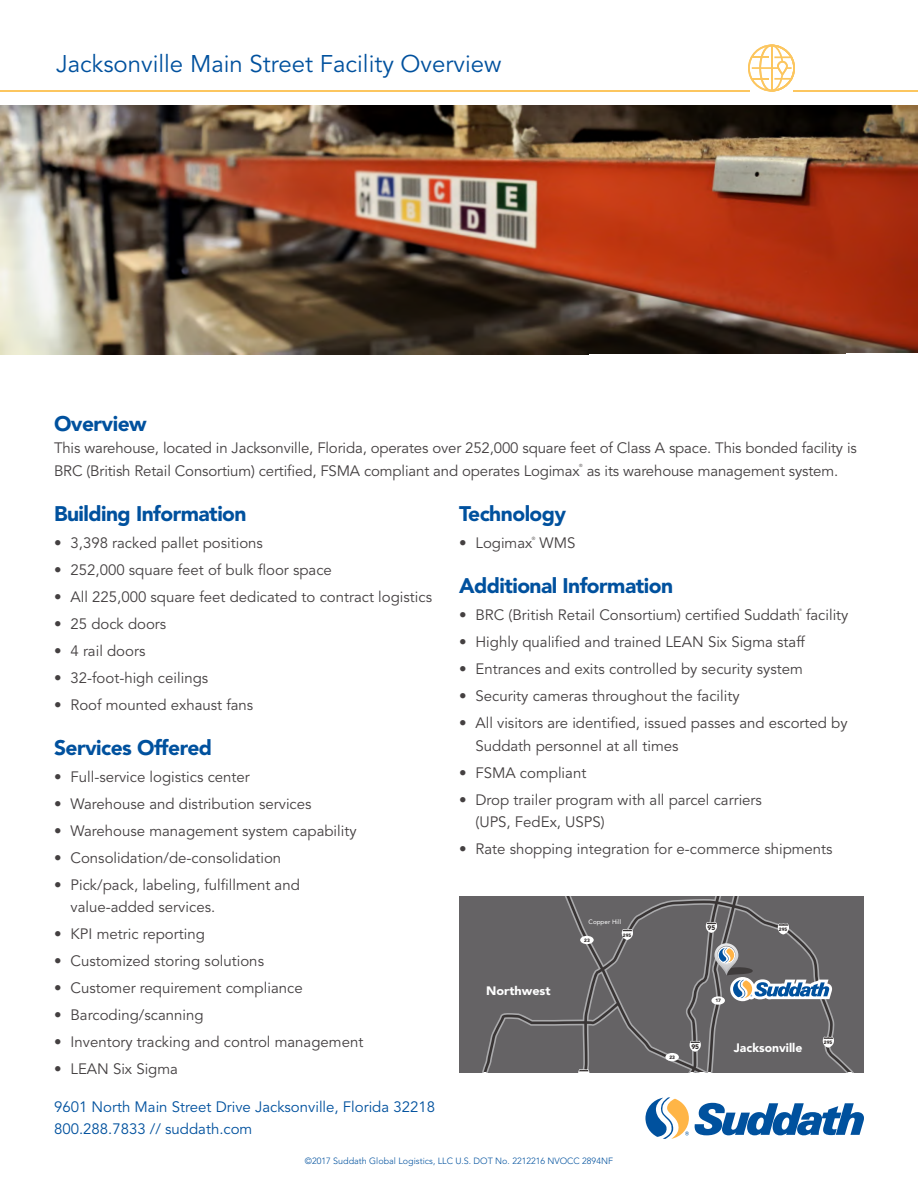
<style>
.page{position:relative;width:918px;height:1188px;background:#fff}
.page>*{position:absolute;margin:0;border:0;box-sizing:border-box;transform-origin:0 0}
.t1{font:24px "Avenir LT Std";color:#00519e}
.t2{font:900 21px "Avenir LT Std";letter-spacing:-.025em;color:#00519e}
.t3{font:15px/22.5px "Avenir LT Std";color:#444041}
.t4{font:15px/22.5px "Avenir LT Std";color:#00519e}
.t5{font:900 12.15px "Avenir LT Std";color:#fff}
.t6{font:900 12.15px "Avenir LT Std";color:#fff;scale:1.04 1}
.t7{font:300 9px "Avenir LT Std";color:#00519e}
.t8{font:900 6.6px "Avenir LT Std";color:#241f1f}
.t9{font:6.3px "Avenir LT Std";color:#fff}
.t10{font:900 4.8px "Avenir LT Std";color:#241f1f}
.t11{font:4.5px "Avenir LT Std";color:#444041}
.t12{font:4.35px "Avenir LT Std";color:#444041}
.t13{font:3.45px "Avenir LT Std";color:#444041}
</style>
<div class="page">
<svg style="left:695px;top:1103px;width:169px;height:32px"></svg>
<svg style="left:645px;top:1097px;width:44px;height:42px"></svg>
<hr style="left:0;top:90px;width:750px;height:2px;background:#fcc65f">
<hr style="left:793px;top:90px;width:125px;height:2px;background:#fcc65f">
<svg style="left:748px;top:45px;width:47px;height:47px"></svg>
<img style="left:0;top:106px;width:918px;height:248px">
<svg style="left:459px;top:896px;width:405px;height:176px;background:#6a686b"></svg>
<h1 class="t1" style="left:56px;top:50px;width:447px">Jacksonville Main Street Facility Overview</h1>
<h2 class="t2" style="left:54px;top:411px;width:94px">Overview</h2>
<p class="t3" style="left:54px;top:437px;width:804px">This warehouse, located in Jacksonville, Florida, operates over 252,000 square feet of Class A space. This bonded facility is<br>BRC (British Retail Consortium) certified, FSMA compliant and operates Logimax</p>
<p class="t12" style="left:579px;top:463px;width:5px">®</p>
<p class="t3" style="left:587px;top:460px;width:253px">as its warehouse management system.</p>
<h2 class="t2" style="left:54px;top:501px;width:194px">Building Information</h2>
<p class="t3" style="left:54px;top:532px;width:210px">• 3,398 racked pallet positions</p>
<p class="t3" style="left:54px;top:559px;width:279px">• 252,000 square feet of bulk floor space</p>
<p class="t3" style="left:54px;top:586px;width:380px">• All 225,000 square feet dedicated to contract logistics</p>
<p class="t3" style="left:54px;top:613px;width:114px">• 25 dock doors</p>
<p class="t3" style="left:54px;top:640px;width:93px">• 4 rail doors</p>
<p class="t3" style="left:54px;top:667px;width:156px">• 32-foot-high ceilings</p>
<p class="t3" style="left:54px;top:694px;width:201px">• Roof mounted exhaust fans</p>
<h2 class="t2" style="left:54px;top:735px;width:160px">Services Offered</h2>
<p class="t3" style="left:54px;top:766px;width:197px">• Full-service logistics center</p>
<p class="t3" style="left:54px;top:793px;width:259px">• Warehouse and distribution services</p>
<p class="t3" style="left:54px;top:820px;width:304px">• Warehouse management system capability</p>
<p class="t3" style="left:54px;top:847px;width:229px">• Consolidation/de-consolidation</p>
<p class="t3" style="left:70px;top:874px;width:231px;text-indent:-16px">• Pick/pack, labeling, fulfillment and value-added services.</p>
<p class="t3" style="left:54px;top:923px;width:152px">• KPI metric reporting</p>
<p class="t3" style="left:54px;top:950px;width:212px">• Customized storing solutions</p>
<p class="t3" style="left:54px;top:977px;width:250px">• Customer requirement compliance</p>
<p class="t3" style="left:54px;top:1004px;width:151px">• Barcoding/scanning</p>
<p class="t3" style="left:54px;top:1031px;width:311px">• Inventory tracking and control management</p>
<p class="t3" style="left:54px;top:1058px;width:126px">• LEAN Six Sigma</p>
<p class="t4" style="left:54px;top:1096px;width:383px">9601 North Main Street Drive Jacksonville, Florida 32218<br>800.288.7833 // suddath.com</p>
<h2 class="t2" style="left:459px;top:501px;width:109px">Technology</h2>
<p class="t3" style="left:459px;top:532px;width:75px">• Logimax</p>
<p class="t11" style="left:532px;top:536px;width:5px">®</p>
<p class="t3" style="left:540px;top:532px;width:37px">WMS</p>
<h2 class="t2" style="left:459px;top:573px;width:216px">Additional Information</h2>
<p class="t3" style="left:459px;top:604px;width:391px">• BRC (British Retail Consortium) certified Suddath facility</p>
<p class="t13" style="left:799px;top:608px;width:4px">®</p>
<p class="t3" style="left:459px;top:631px;width:347px">• Highly qualified and trained LEAN Six Sigma staff</p>
<p class="t3" style="left:459px;top:658px;width:345px">• Entrances and exits controlled by security system</p>
<p class="t3" style="left:459px;top:685px;width:282px">• Security cameras throughout the facility</p>
<p class="t3" style="left:476px;top:712px;width:374px;text-indent:-16px">• All visitors are identified, issued passes and escorted by<br>Suddath personnel at all times</p>
<p class="t3" style="left:459px;top:762px;width:129px">• FSMA compliant</p>
<p class="t3" style="left:476px;top:789px;width:288px;text-indent:-16px">• Drop trailer program with all parcel carriers (UPS, FedEx, USPS)</p>
<p class="t3" style="left:459px;top:838px;width:375px">• Rate shopping integration for e-commerce shipments</p>
<p class="t6" style="left:486px;top:984px;width:64px">Northwest</p>
<p class="t9" style="left:589px;top:918px;width:34px">Copper Hill</p>
<p class="t10" style="left:584px;top:937px;width:7px">23</p>
<p class="t10" style="left:623px;top:932px;width:10px">295</p>
<p class="t8" style="left:708px;top:924px;width:9px">95</p>
<p class="t10" style="left:779px;top:926px;width:10px">295</p>
<p class="t10" style="left:669px;top:1054px;width:7px">23</p>
<p class="t8" style="left:691px;top:1043px;width:9px">95</p>
<p class="t10" style="left:715px;top:998px;width:7px">17</p>
<p class="t5" style="left:734px;top:1040px;width:70px">Jacksonville</p>
<p class="t10" style="left:824px;top:1040px;width:10px">295</p>
<p class="t7" style="left:305px;top:1156px;width:310px">©2017 Suddath Global Logistics, LLC U.S. DOT No. 2212216 NVOCC 2894NF</p>
</div>
